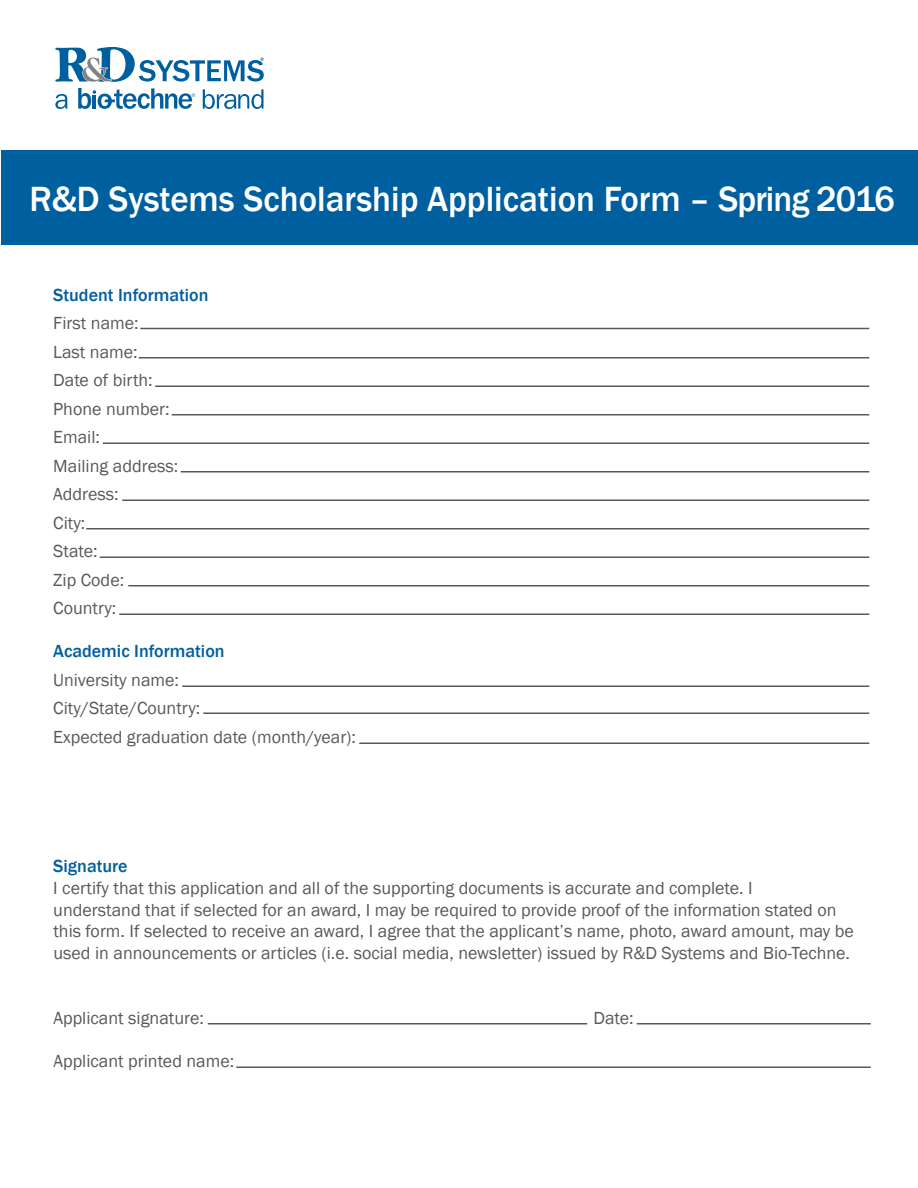
<style>
.page{position:relative;width:918px;height:1188px;background:#fff}
.page>*{position:absolute;margin:0;border:0;box-sizing:border-box;transform-origin:0 0}
.t1{font:500 36px "Franklin Gothic";color:#fff}
.t2{font:18px/28.5px "Franklin Gothic";color:#58595b}
.t3{font:500 18px "Franklin Gothic";color:#005f9e}
</style>
<div class="page">
<div style="left:2px;top:151px;width:916px;height:94px;background:#005f9e"></div>
<hr style="left:140px;top:328px;width:729px;height:1px;background:#58595b">
<hr style="left:139px;top:357px;width:730px;height:1px;background:#58595b">
<hr style="left:155px;top:386px;width:714px;height:1px;background:#58595b">
<hr style="left:172px;top:414px;width:697px;height:2px;background:#58595b">
<hr style="left:103px;top:442px;width:766px;height:2px;background:#58595b">
<hr style="left:181px;top:471px;width:688px;height:1px;background:#58595b">
<hr style="left:122px;top:500px;width:747px;height:1px;background:#58595b">
<hr style="left:86px;top:528px;width:783px;height:2px;background:#58595b">
<hr style="left:100px;top:556px;width:769px;height:2px;background:#58595b">
<hr style="left:128px;top:585px;width:741px;height:1px;background:#58595b">
<hr style="left:119px;top:614px;width:750px;height:1px;background:#58595b">
<hr style="left:182px;top:686px;width:687px;height:1px;background:#58595b">
<hr style="left:203px;top:712px;width:666px;height:2px;background:#58595b">
<hr style="left:359px;top:742px;width:510px;height:2px;background:#58595b">
<hr style="left:208px;top:1023px;width:379px;height:1px;background:#58595b">
<hr style="left:637px;top:1023px;width:234px;height:1px;background:#58595b">
<hr style="left:236px;top:1066px;width:635px;height:2px;background:#58595b">
<svg style="left:55px;top:47px;width:209px;height:35px"></svg>
<svg style="left:55px;top:94px;width:13px;height:15px"></svg>
<svg style="left:203px;top:89px;width:61px;height:20px"></svg>
<svg style="left:78px;top:88px;width:117px;height:21px"></svg>
<h1 class="t1" style="left:30px;top:177px;width:867px">R&amp;D Systems Scholarship Application Form – Spring 2016</h1>
<p class="t3" style="left:53px;top:283px;width:157px">Student Information</p>
<p class="t2" style="left:53px;top:309px;width:127px">First name:<br>Last name:<br>Date of birth:<br>Phone number:<br>Email:<br>Mailing address:<br>Address:<br>City:<br>State:<br>Zip Code:<br>Country:</p>
<p class="t3" style="left:53px;top:640px;width:173px">Academic Information</p>
<p class="t2" style="left:53px;top:666px;width:304px">University name:<br>City/State/Country:<br>Expected graduation date (month/year):</p>
<p class="t3" style="left:53px;top:855px;width:76px">Signature</p>
<p class="t2" style="left:53px;top:878px;width:802px;line-height:21.6px">I certify that this application and all of the supporting documents is accurate and complete. I<br>understand that if selected for an award, I may be required to provide proof of the information stated on this form. If selected to receive an award, I agree that the applicant’s name, photo, award amount, may be used in announcements or articles (i.e. social media, newsletter) issued by R&amp;D Systems and Bio-Techne.</p>
<p class="t2" style="left:53px;top:1004px;width:152px">Applicant signature:</p>
<p class="t2" style="left:593px;top:1004px;width:42px">Date:</p>
<p class="t2" style="left:53px;top:1047px;width:182px">Applicant printed name:</p>
</div>
